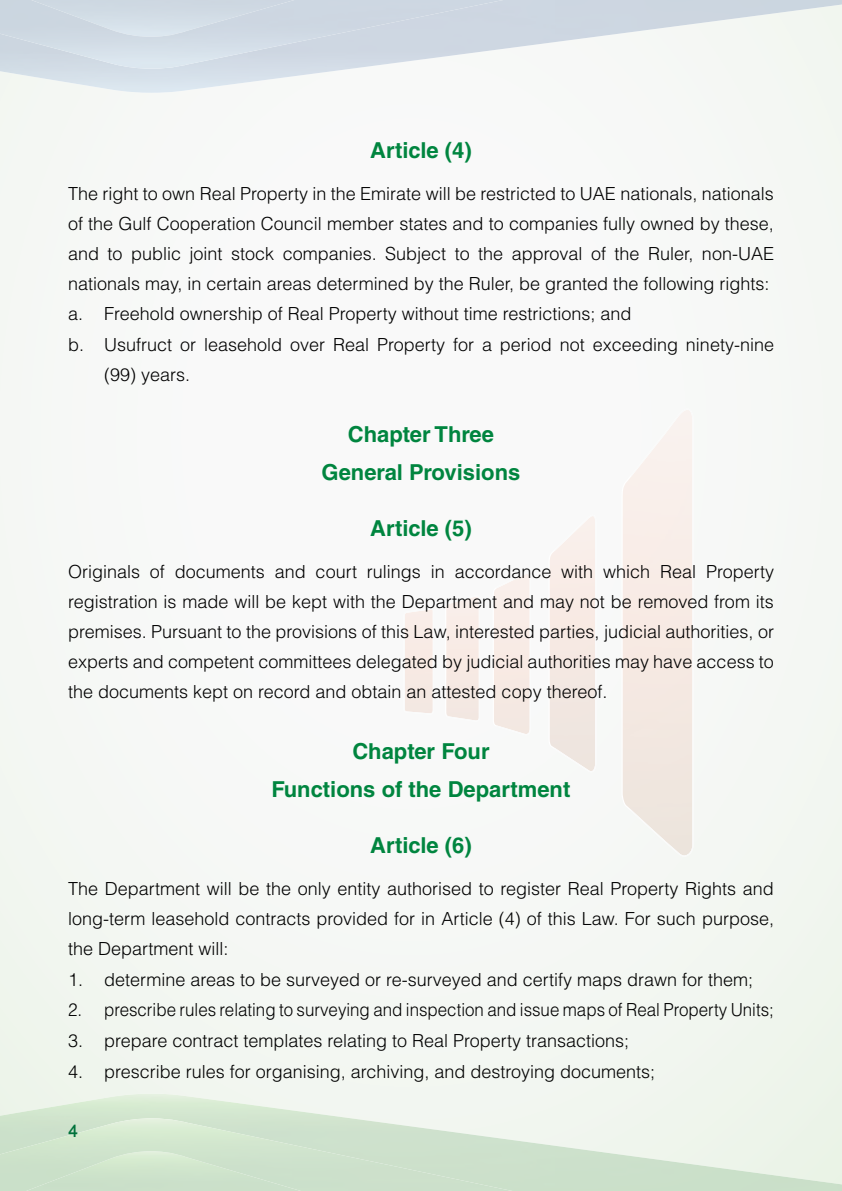
<style>
.page{position:relative;width:842px;height:1191px;background:#fff}
.page>*{position:absolute;margin:0;border:0;box-sizing:border-box;transform-origin:0 0}
.t1{font:500 24px "Win Soft Pro";color:#00723b}
.t2{font:700 22px/38.4px "Helvetica LT Std";color:#00853f;text-align:center}
.t3{font:300 18px/30px "Helvetica LT Std";color:#000;text-align:justify}
.t4{font:300 18px "Helvetica LT Std";color:#000;scale:.94 1}
</style>
<div class="page">
<div style="left:0;top:93px;width:842px;height:1000px;background:#f7f8f6"></div>
<img style="left:0;top:1118px;width:152px;height:40px">
<div style="left:0;top:1151px;width:141px;height:40px;background:#cbe1c9"></div>
<img style="left:0;top:37px;width:142px;height:31px">
<img style="left:0;top:0;width:151px;height:37px">
<svg style="left:446px;top:595px;width:34px;height:126px;background:#f7ece7"></svg>
<img style="left:494px;top:574px;width:2px;height:160px">
<svg style="left:496px;top:572px;width:35px;height:163px;background:#f7ece7"></svg>
<img style="left:623px;top:410px;width:8px;height:445px">
<svg style="left:631px;top:408px;width:62px;height:448px;background:#f5ebe6"></svg>
<img style="left:550px;top:516px;width:4px;height:255px">
<svg style="left:554px;top:515px;width:42px;height:257px;background:#f5ebe5"></svg>
<svg style="left:403px;top:608px;width:31px;height:106px;background:#f7ece7"></svg>
<p class="t2" style="left:370px;top:130px;width:103px">Article (4)</p>
<p class="t3" style="left:68px;top:178px;width:707px">The right to own Real Property in the Emirate will be restricted to UAE nationals, nationals</p>
<p class="t3" style="left:68px;top:208px;width:707px">of the Gulf Cooperation Council member states and to companies fully owned by these,</p>
<p class="t3" style="left:68px;top:238px;width:707px">and to public joint stock companies. Subject to the approval of the Ruler, non-UAE</p>
<p class="t3" style="left:68px;top:268px;width:703px">nationals may, in certain areas determined by the Ruler, be granted the following rights:</p>
<p class="t3" style="left:68px;top:299px;width:565px">a. Freehold ownership of Real Property without time restrictions; and</p>
<p class="t3" style="left:68px;top:329px;width:707px">b. Usufruct or leasehold over Real Property for a period not exceeding ninety-nine</p>
<p class="t3" style="left:104px;top:359px;width:88px">(99) years.</p>
<p class="t2" style="left:322px;top:415px;width:200px">Chapter Three<br>General Provisions</p>
<p class="t2" style="left:370px;top:508px;width:103px">Article (5)</p>
<p class="t3" style="left:68px;top:556px;width:707px">Originals of documents and court rulings in accordance with which Real Property registration is made will be kept with the Department and may not be removed from its premises. Pursuant to the provisions of this Law, interested parties, judicial authorities, or experts and competent committees delegated by judicial authorities may have access to the documents kept on record and obtain an attested copy thereof.</p>
<p class="t2" style="left:272px;top:731px;width:300px">Chapter Four<br>Functions of the Department</p>
<p class="t2" style="left:370px;top:825px;width:103px">Article (6)</p>
<p class="t3" style="left:68px;top:873px;width:707px">The Department will be the only entity authorised to register Real Property Rights and long-term leasehold contracts provided for in Article (4) of this Law. For such purpose, the Department will:</p>
<p class="t3" style="left:68px;top:964px;width:687px">1. determine areas to be surveyed or re-surveyed and certify maps drawn for them;</p>
<p class="t4" style="left:68px;top:998px;width:752px">2. prescribe rules relating to surveying and inspection and issue maps of Real Property Units;</p>
<p class="t3" style="left:68px;top:1025px;width:563px">3. prepare contract templates relating to Real Property transactions;</p>
<p class="t3" style="left:68px;top:1056px;width:589px">4. prescribe rules for organising, archiving, and destroying documents;</p>
<h1 class="t1" style="left:68px;top:1113px;width:11px">4</h1>
</div>
